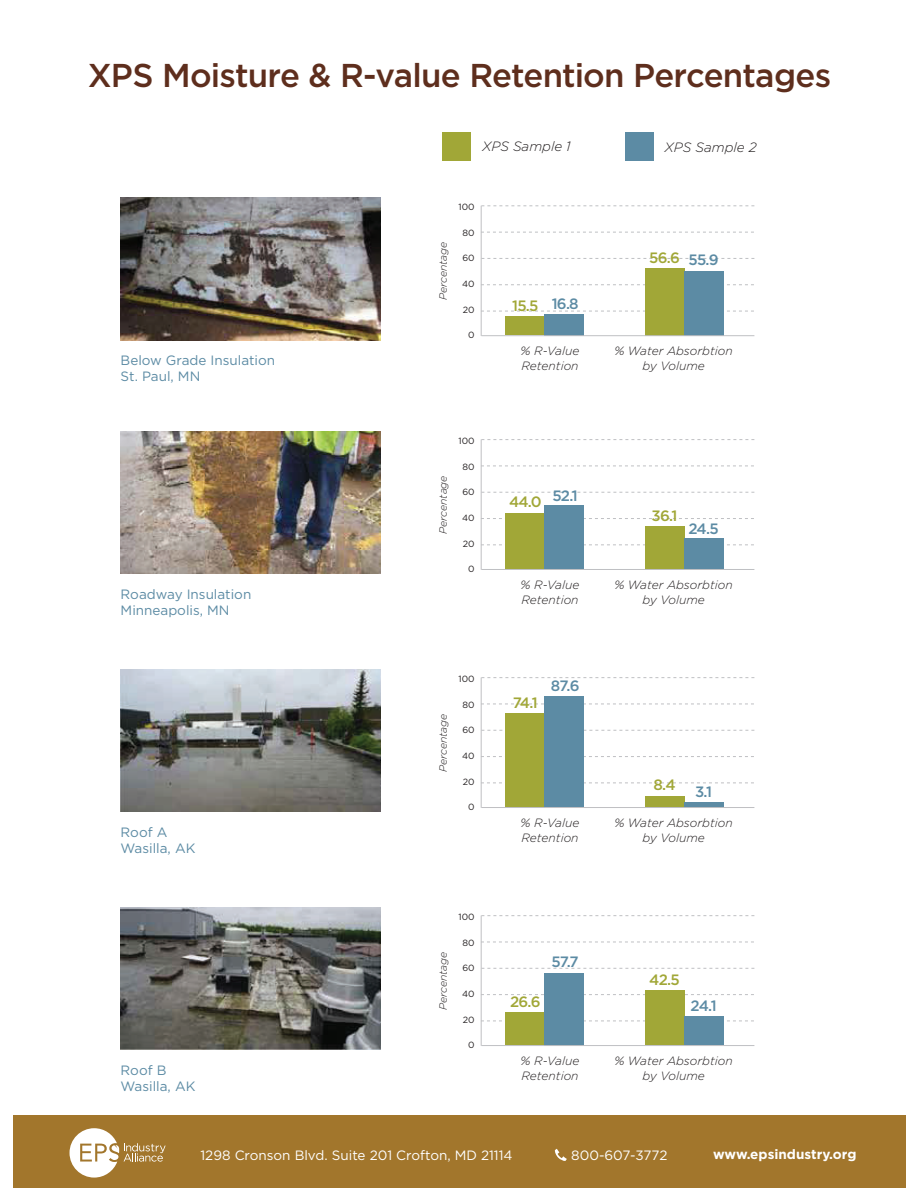
<style>
.page{position:relative;width:918px;height:1188px;background:#fff}
.page>*{position:absolute;margin:0;border:0;box-sizing:border-box;transform-origin:0 0}
.t1{font:500 33px "Gotham";letter-spacing:-.025em;color:#5e2e1d}
.t2{font:500 15px "Gotham";letter-spacing:-.05em;color:#a1a737}
.t3{font:500 15px "Gotham";letter-spacing:-.07em;color:#5c8ba4}
.t4{font:13.5px/16.2px "Gotham";color:#5c8ba4}
.t5{font:13.5px "Gotham";color:#fff}
.t6{font:italic 300 13.5px "Gotham";color:#231f20}
.t7{font:700 13.5px "Gotham";color:#fff}
.t8{font:italic 300 12px/14.4px "Gotham";color:#231f20}
.t9{font:italic 300 10.5px "Gotham";color:#231f20}
.t10{font:9px "Gotham";color:#231f20}
.s1{color:#5c8ba4}
</style>
<div class="page">
<img style="left:121px;top:669px;width:259px;height:143px">
<img style="left:121px;top:197px;width:259px;height:143px">
<img style="left:121px;top:431px;width:259px;height:143px">
<img style="left:121px;top:907px;width:259px;height:143px">
<hr style="left:481px;top:206px;width:1px;height:130px;background:#bfc0c3">
<svg style="left:482px;top:284px;width:272px;height:1px"></svg>
<svg style="left:482px;top:258px;width:272px;height:1px"></svg>
<svg style="left:482px;top:311px;width:272px;height:1px"></svg>
<svg style="left:482px;top:232px;width:272px;height:1px"></svg>
<svg style="left:481px;top:206px;width:273px;height:1px"></svg>
<div style="left:506px;top:316px;width:39px;height:19px;background:#a1a737"></div>
<div style="left:545px;top:314px;width:39px;height:21px;background:#5c8ba4"></div>
<div style="left:645px;top:268px;width:39px;height:67px;background:#a1a737"></div>
<div style="left:684px;top:271px;width:39px;height:64px;background:#5c8ba4"></div>
<hr style="left:481px;top:335px;width:273px;height:1px;background:#bfc0c3">
<hr style="left:481px;top:439px;width:1px;height:131px;background:#bfc0c3">
<svg style="left:482px;top:518px;width:272px;height:1px"></svg>
<svg style="left:481px;top:492px;width:273px;height:1px"></svg>
<svg style="left:481px;top:545px;width:273px;height:1px"></svg>
<svg style="left:481px;top:466px;width:273px;height:1px"></svg>
<svg style="left:481px;top:439px;width:273px;height:1px"></svg>
<div style="left:506px;top:513px;width:39px;height:56px;background:#a1a737"></div>
<div style="left:545px;top:506px;width:39px;height:63px;background:#5c8ba4"></div>
<div style="left:645px;top:526px;width:39px;height:43px;background:#a1a737"></div>
<div style="left:684px;top:539px;width:39px;height:30px;background:#5c8ba4"></div>
<hr style="left:481px;top:569px;width:273px;height:1px;background:#bfc0c3">
<hr style="left:481px;top:678px;width:1px;height:130px;background:#bfc0c3">
<svg style="left:482px;top:756px;width:272px;height:1px"></svg>
<svg style="left:482px;top:730px;width:272px;height:1px"></svg>
<svg style="left:481px;top:783px;width:273px;height:1px"></svg>
<svg style="left:481px;top:704px;width:273px;height:1px"></svg>
<svg style="left:481px;top:677px;width:273px;height:1px"></svg>
<div style="left:506px;top:713px;width:39px;height:94px;background:#a1a737"></div>
<div style="left:545px;top:696px;width:39px;height:111px;background:#5c8ba4"></div>
<div style="left:645px;top:796px;width:39px;height:11px;background:#a1a737"></div>
<div style="left:684px;top:802px;width:39px;height:5px;background:#5c8ba4"></div>
<hr style="left:481px;top:807px;width:273px;height:1px;background:#bfc0c3">
<hr style="left:481px;top:916px;width:1px;height:130px;background:#bfc0c3">
<svg style="left:482px;top:994px;width:272px;height:1px"></svg>
<svg style="left:482px;top:968px;width:272px;height:1px"></svg>
<svg style="left:481px;top:1021px;width:273px;height:1px"></svg>
<svg style="left:482px;top:942px;width:272px;height:1px"></svg>
<svg style="left:481px;top:915px;width:273px;height:1px"></svg>
<div style="left:506px;top:1012px;width:39px;height:33px;background:#a1a737"></div>
<div style="left:545px;top:973px;width:39px;height:72px;background:#5c8ba4"></div>
<div style="left:645px;top:990px;width:39px;height:55px;background:#a1a737"></div>
<div style="left:684px;top:1016px;width:39px;height:29px;background:#5c8ba4"></div>
<hr style="left:481px;top:1045px;width:273px;height:1px;background:#bfc0c3">
<div style="left:443px;top:132px;width:28px;height:29px;background:#a1a737"></div>
<div style="left:625px;top:132px;width:29px;height:29px;background:#5c8ba4"></div>
<div style="left:13px;top:1116px;width:892px;height:72px;background:#a2762c"></div>
<svg style="left:70px;top:1128px;width:96px;height:50px"></svg>
<svg style="left:555px;top:1149px;width:12px;height:12px"></svg>
<h1 class="t1" style="left:88px;top:63px;width:745px">XPS Moisture &amp; R-value Retention Percentages</h1>
<p class="t6" style="left:482px;top:141px;width:90px">XPS Sample 1</p>
<p class="t6" style="left:665px;top:142px;width:94px">XPS Sample 2</p>
<p class="t10" style="left:459px;top:203px;width:18px">100</p>
<p class="t4" style="left:121px;top:353px;width:156px">Below Grade Insulation<br>St. Paul, MN</p>
<p class="t4" style="left:121px;top:587px;width:132px">Roadway Insulation<br>Minneapolis, MN</p>
<p class="t4" style="left:121px;top:825px;width:76px">Roof A<br>Wasilla, AK</p>
<p class="t4" style="left:121px;top:1063px;width:76px">Roof B<br>Wasilla, AK</p>
<p class="t9" style="left:439px;top:300px;width:60px;rotate:-90deg">Percentage</p>
<p class="t10" style="left:463px;top:229px;width:14px">80</p>
<p class="t10" style="left:462px;top:255px;width:14px">60</p>
<p class="t10" style="left:462px;top:281px;width:14px">40</p>
<p class="t10" style="left:463px;top:306px;width:13px">20</p>
<p class="t10" style="left:468px;top:332px;width:8px">0</p>
<p class="t9" style="left:439px;top:534px;width:60px;rotate:-90deg">Percentage</p>
<p class="t10" style="left:459px;top:437px;width:18px">100</p>
<p class="t10" style="left:463px;top:463px;width:14px">80</p>
<p class="t10" style="left:462px;top:489px;width:14px">60</p>
<p class="t10" style="left:462px;top:514px;width:14px">40</p>
<p class="t10" style="left:463px;top:540px;width:13px">20</p>
<p class="t10" style="left:468px;top:566px;width:8px">0</p>
<p class="t9" style="left:439px;top:772px;width:60px;rotate:-90deg">Percentage</p>
<p class="t10" style="left:459px;top:675px;width:18px">100</p>
<p class="t10" style="left:463px;top:701px;width:14px">80</p>
<p class="t10" style="left:462px;top:727px;width:14px">60</p>
<p class="t10" style="left:462px;top:752px;width:14px">40</p>
<p class="t10" style="left:463px;top:778px;width:13px">20</p>
<p class="t10" style="left:468px;top:804px;width:8px">0</p>
<p class="t9" style="left:439px;top:1010px;width:60px;rotate:-90deg">Percentage</p>
<p class="t10" style="left:459px;top:913px;width:18px">100</p>
<p class="t10" style="left:463px;top:939px;width:14px">80</p>
<p class="t10" style="left:462px;top:965px;width:14px">60</p>
<p class="t10" style="left:462px;top:990px;width:14px">40</p>
<p class="t10" style="left:463px;top:1016px;width:13px">20</p>
<p class="t10" style="left:468px;top:1042px;width:8px">0</p>
<p class="t2" style="left:512px;top:300px;width:68px">15.5 <span class="s1">16.8</span></p>
<p class="t2" style="left:649px;top:252px;width:71px">56.6 <span class="s1">55.9</span></p>
<p class="t8" style="left:521px;top:345px;width:60px">% R-Value<br>Retention</p>
<p class="t8" style="left:614px;top:345px;width:120px;text-align:center">% Water Absorbtion by Volume</p>
<p class="t2" style="left:509px;top:496px;width:70px">44.0 <sup>52.1</sup></p>
<p class="t2" style="left:651px;top:510px;width:28px">36.1</p>
<p class="t3" style="left:688px;top:523px;width:32px">24.5</p>
<p class="t8" style="left:521px;top:579px;width:60px">% R-Value<br>Retention</p>
<p class="t8" style="left:614px;top:579px;width:120px;text-align:center">% Water Absorbtion by Volume</p>
<p class="t2" style="left:513px;top:697px;width:27px">74.1</p>
<p class="t3" style="left:551px;top:680px;width:30px">87.6</p>
<p class="t2" style="left:653px;top:780px;width:24px">8.4</p>
<p class="t3" style="left:695px;top:787px;width:18px">3.1</p>
<p class="t8" style="left:521px;top:817px;width:60px">% R-Value<br>Retention</p>
<p class="t8" style="left:614px;top:817px;width:120px;text-align:center">% Water Absorbtion by Volume</p>
<p class="t2" style="left:510px;top:996px;width:32px">26.6</p>
<p class="t3" style="left:552px;top:956px;width:29px">57.7</p>
<p class="t2" style="left:649px;top:974px;width:32px">42.5</p>
<p class="t3" style="left:691px;top:1000px;width:28px">24.1</p>
<p class="t8" style="left:521px;top:1055px;width:60px">% R-Value<br>Retention</p>
<p class="t8" style="left:614px;top:1055px;width:120px;text-align:center">% Water Absorbtion by Volume</p>
<p class="t5" style="left:200px;top:1150px;width:314px">1298 Cronson Blvd. Suite 201 Crofton, MD 21114</p>
<p class="t5" style="left:571px;top:1150px;width:98px">800-607-3772</p>
<p class="t7" style="left:713px;top:1149px;width:145px">www.epsindustry.org</p>
</div>
